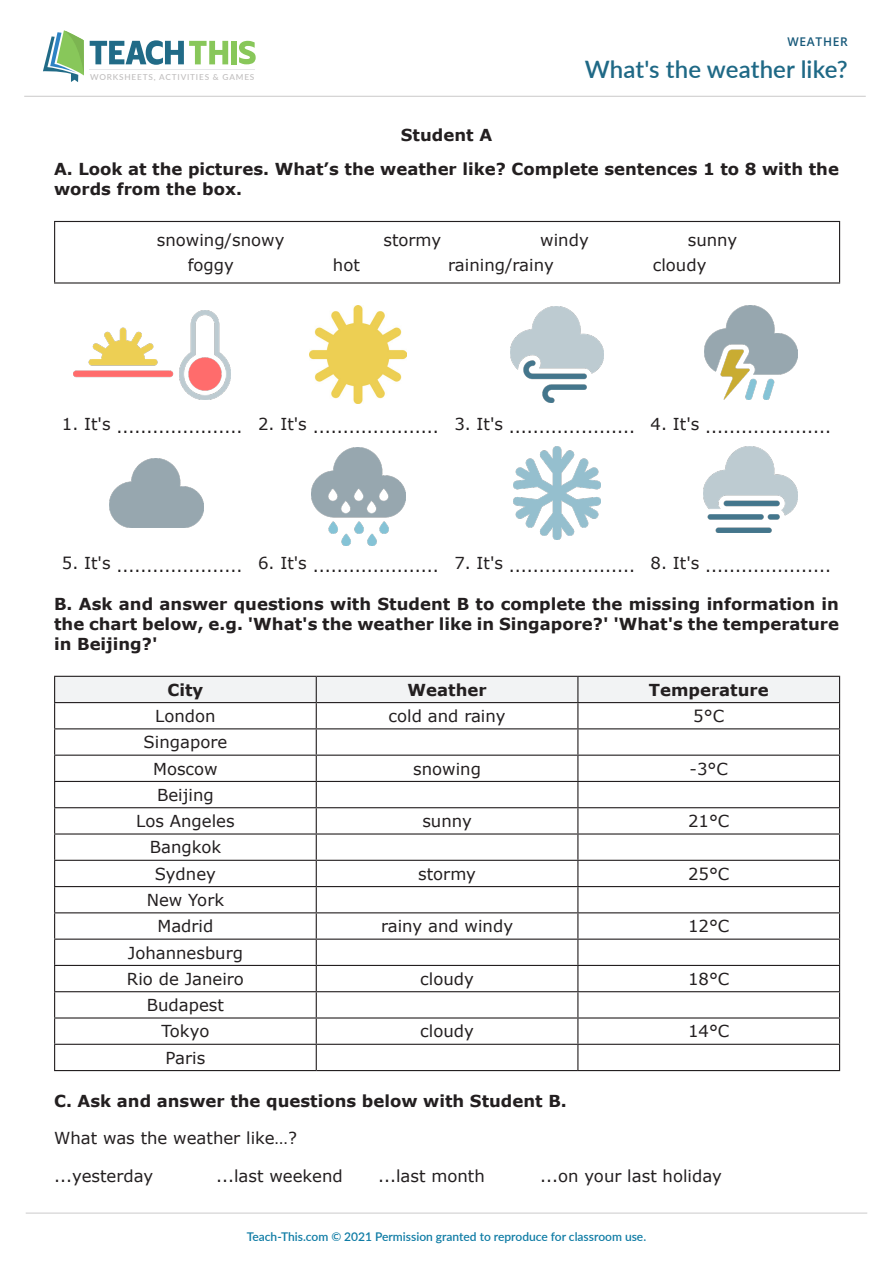
<style>
.page{position:relative;width:893px;height:1263px;background:#fff}
.page>*{position:absolute;margin:0;border:0;box-sizing:border-box;transform-origin:0 0}
.Para{font:600 24px "Lato";letter-spacing:.005em;color:#1f6986}
.Para-2{font:16.5px "Verdana";color:#231f20}
.Para-3{font:700 16.5px/19.8px "Verdana";color:#231f20}
.t1{font:600 12px "Lato";color:#0f7ca5}
.Para-4{font:600 12px "Open Sans";letter-spacing:.06em;color:#17597a}
.t2{font:500 8.25px "Lato";letter-spacing:.1em;color:#c0bebe}
</style>
<div class="page">
<hr style="left:54px;top:221px;width:786px;height:1px;background:#231f20">
<hr style="left:54px;top:222px;width:1px;height:60px;background:#231f20">
<hr style="left:839px;top:222px;width:1px;height:60px;background:#231f20">
<hr style="left:54px;top:282px;width:786px;height:2px;background:#231f20">
<svg style="left:54px;top:676px;width:786px;height:394px"></svg>
<hr style="left:54px;top:1070px;width:262px;height:1px;background:#231f20">
<hr style="left:316px;top:1070px;width:262px;height:1px;background:#231f20">
<hr style="left:578px;top:1070px;width:262px;height:1px;background:#231f20">
<img style="left:74px;top:310px;width:156px;height:89px">
<img style="left:311px;top:447px;width:94px;height:98px">
<img style="left:703px;top:447px;width:94px;height:85px">
<img style="left:704px;top:305px;width:93px;height:94px">
<img style="left:510px;top:306px;width:93px;height:97px">
<img style="left:309px;top:306px;width:98px;height:97px">
<img style="left:109px;top:458px;width:94px;height:70px">
<img style="left:513px;top:447px;width:87px;height:92px">
<hr style="left:24px;top:96px;width:842px;height:1px;background:#231f20">
<hr style="left:26px;top:1213px;width:841px;height:1px;background:#231f20">
<svg style="left:43px;top:30px;width:41px;height:52px"></svg>
<svg style="left:90px;top:40px;width:138px;height:25px"></svg>
<div style="left:231px;top:41px;width:6px;height:23px;background:#88c75a"></div>
<svg style="left:239px;top:41px;width:17px;height:23px"></svg>
<hr style="left:90px;top:69px;width:165px;height:1px;background:#e6e7e9">
<p class="t2" style="left:90px;top:71px;width:166px">WORKSHEETS, ACTIVITIES &amp; GAMES</p>
<p class="Para-4" style="left:787px;top:33px;width:62px">WEATHER</p>
<p class="Para" style="left:585px;top:52px;width:264px">What's the weather like?</p>
<p class="Para-3" style="left:401px;top:125px;width:93px">Student A</p>
<p class="Para-3" style="left:54px;top:159px;width:786px">A. Look at the pictures. What’s the weather like? Complete sentences 1 to 8 with the words from the box.</p>
<p class="Para-2" style="left:157px;top:228px;width:129px">snowing/snowy</p>
<p class="Para-2" style="left:383px;top:228px;width:59px">stormy</p>
<p class="Para-2" style="left:540px;top:228px;width:50px">windy</p>
<p class="Para-2" style="left:688px;top:228px;width:51px">sunny</p>
<p class="Para-2" style="left:188px;top:254px;width:48px">foggy</p>
<p class="Para-2" style="left:333px;top:254px;width:28px">hot</p>
<p class="Para-2" style="left:448px;top:254px;width:107px">raining/rainy</p>
<p class="Para-2" style="left:653px;top:254px;width:55px">cloudy</p>
<p class="Para-2" style="left:62px;top:416px;width:182px">1. It's .....................</p>
<p class="Para-2" style="left:258px;top:416px;width:182px">2. It's .....................</p>
<p class="Para-2" style="left:454px;top:416px;width:182px">3. It's .....................</p>
<p class="Para-2" style="left:651px;top:416px;width:182px">4. It's .....................</p>
<p class="Para-2" style="left:62px;top:555px;width:182px">5. It's .....................</p>
<p class="Para-2" style="left:258px;top:555px;width:182px">6. It's .....................</p>
<p class="Para-2" style="left:454px;top:555px;width:182px">7. It's .....................</p>
<p class="Para-2" style="left:651px;top:555px;width:182px">8. It's .....................</p>
<p class="Para-3" style="left:54px;top:594px;width:786px;text-align:justify">B. Ask and answer questions with Student B to complete the missing information in the chart below, e.g. 'What's the weather like in Singapore?' 'What's the temperature in Beijing?'</p>
<p class="Para-3" style="left:168px;top:679px;width:37px">City</p>
<p class="Para-3" style="left:408px;top:679px;width:81px">Weather</p>
<p class="Para-3" style="left:649px;top:679px;width:121px">Temperature</p>
<p class="Para-2" style="left:155px;top:705px;width:62px">London</p>
<p class="Para-2" style="left:389px;top:705px;width:118px">cold and rainy</p>
<p class="Para-2" style="left:693px;top:705px;width:32px">5°C</p>
<p class="Para-2" style="left:144px;top:731px;width:85px">Singapore</p>
<p class="Para-2" style="left:153px;top:757px;width:66px">Moscow</p>
<p class="Para-2" style="left:413px;top:757px;width:69px">snowing</p>
<p class="Para-2" style="left:689px;top:757px;width:40px">-3°C</p>
<p class="Para-2" style="left:157px;top:783px;width:58px">Beijing</p>
<p class="Para-2" style="left:136px;top:810px;width:100px">Los Angeles</p>
<p class="Para-2" style="left:422px;top:810px;width:51px">sunny</p>
<p class="Para-2" style="left:688px;top:810px;width:43px">21°C</p>
<p class="Para-2" style="left:150px;top:836px;width:73px">Bangkok</p>
<p class="Para-2" style="left:155px;top:862px;width:63px">Sydney</p>
<p class="Para-2" style="left:418px;top:862px;width:59px">stormy</p>
<p class="Para-2" style="left:688px;top:862px;width:43px">25°C</p>
<p class="Para-2" style="left:147px;top:889px;width:79px">New York</p>
<p class="Para-2" style="left:157px;top:915px;width:57px">Madrid</p>
<p class="Para-2" style="left:381px;top:915px;width:134px">rainy and windy</p>
<p class="Para-2" style="left:688px;top:915px;width:43px">12°C</p>
<p class="Para-2" style="left:128px;top:941px;width:117px">Johannesburg</p>
<p class="Para-2" style="left:127px;top:967px;width:119px">Rio de Janeiro</p>
<p class="Para-2" style="left:420px;top:967px;width:55px">cloudy</p>
<p class="Para-2" style="left:688px;top:967px;width:43px">18°C</p>
<p class="Para-2" style="left:147px;top:994px;width:79px">Budapest</p>
<p class="Para-2" style="left:162px;top:1020px;width:49px">Tokyo</p>
<p class="Para-2" style="left:420px;top:1020px;width:55px">cloudy</p>
<p class="Para-2" style="left:688px;top:1020px;width:43px">14°C</p>
<p class="Para-2" style="left:166px;top:1046px;width:41px">Paris</p>
<p class="Para-3" style="left:54px;top:1090px;width:514px">C. Ask and answer the questions below with Student B.</p>
<p class="Para-2" style="left:54px;top:1127px;width:245px">What was the weather like…?</p>
<p class="Para-2" style="left:54px;top:1165px;width:101px">...yesterday</p>
<p class="Para-2" style="left:216px;top:1165px;width:128px">...last weekend</p>
<p class="Para-2" style="left:378px;top:1165px;width:108px">...last month</p>
<p class="Para-2" style="left:540px;top:1165px;width:183px">...on your last holiday</p>
<p class="t1" style="left:247px;top:1228px;width:401px">Teach-This.com © 2021 Permission granted to reproduce for classroom use.</p>
</div>
